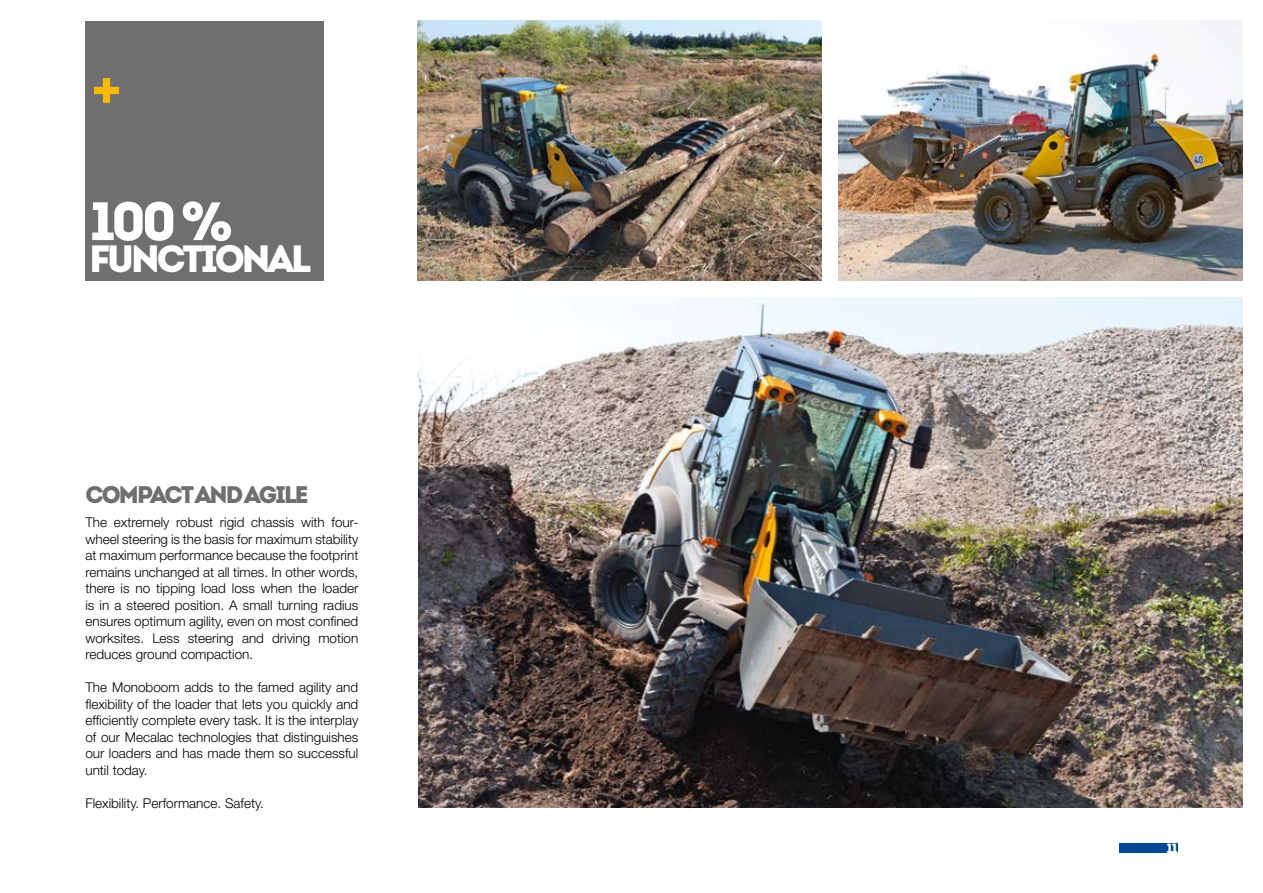
<style>
.page{position:relative;width:1263px;height:893px;background:#fff}
.page>*{position:absolute;margin:0;border:0;box-sizing:border-box;transform-origin:0 0}
.t1{font:900 54px "Intro";color:#fff}
.t2{font:900 37.95px "Intro";letter-spacing:-.08em;color:#fff}
.t3{font:900 24px "Intro";letter-spacing:-.08em;color:#706f6f}
.t4{font:300 13.5px/16.5px "Helvetica Neue LT Pro";color:#000;text-align:justify}
.t5{font:900 13.35px "Intro";color:#fff}
</style>
<div class="page">
<img style="left:838px;top:21px;width:404px;height:259px">
<img style="left:417px;top:21px;width:404px;height:259px">
<img style="left:418px;top:297px;width:824px;height:510px">
<div style="left:1119px;top:843px;width:59px;height:10px;background:#004996"></div>
<div style="left:85px;top:21px;width:239px;height:260px;background:#706f6f"></div>
<svg style="left:94px;top:78px;width:25px;height:25px"></svg>
<h1 class="t1" style="left:90px;top:186px;width:145px">100 %</h1>
<h2 class="t2" style="left:90px;top:233px;width:223px">FUNCTIONAL</h2>
<h3 class="t3" style="left:85px;top:479px;width:225px">COMPACT AND AGILE</h3>
<p class="t4" style="left:85px;top:514px;width:274px">The extremely robust rigid chassis with four&shy;wheel steering is the basis for maximum stability at maximum performance because the footprint remains unchanged at all times. In other words, there is no tipping load loss when the loader is in a steered position. A small turning radius ensures optimum agility, even on most confined worksites. Less steering and driving motion reduces ground compaction.</p>
<p class="t4" style="left:85px;top:679px;width:274px">The Monoboom adds to the famed agility and flexibility of the loader that lets you quickly and efficiently complete every task. It is the interplay of our Mecalac technologies that distinguishes our loaders and has made them so successful until today.</p>
<p class="t4" style="left:85px;top:794px;width:180px">Flexibility. Performance. Safety.</p>
<p class="t5" style="left:1166px;top:839px;width:13px">11</p>
</div>
